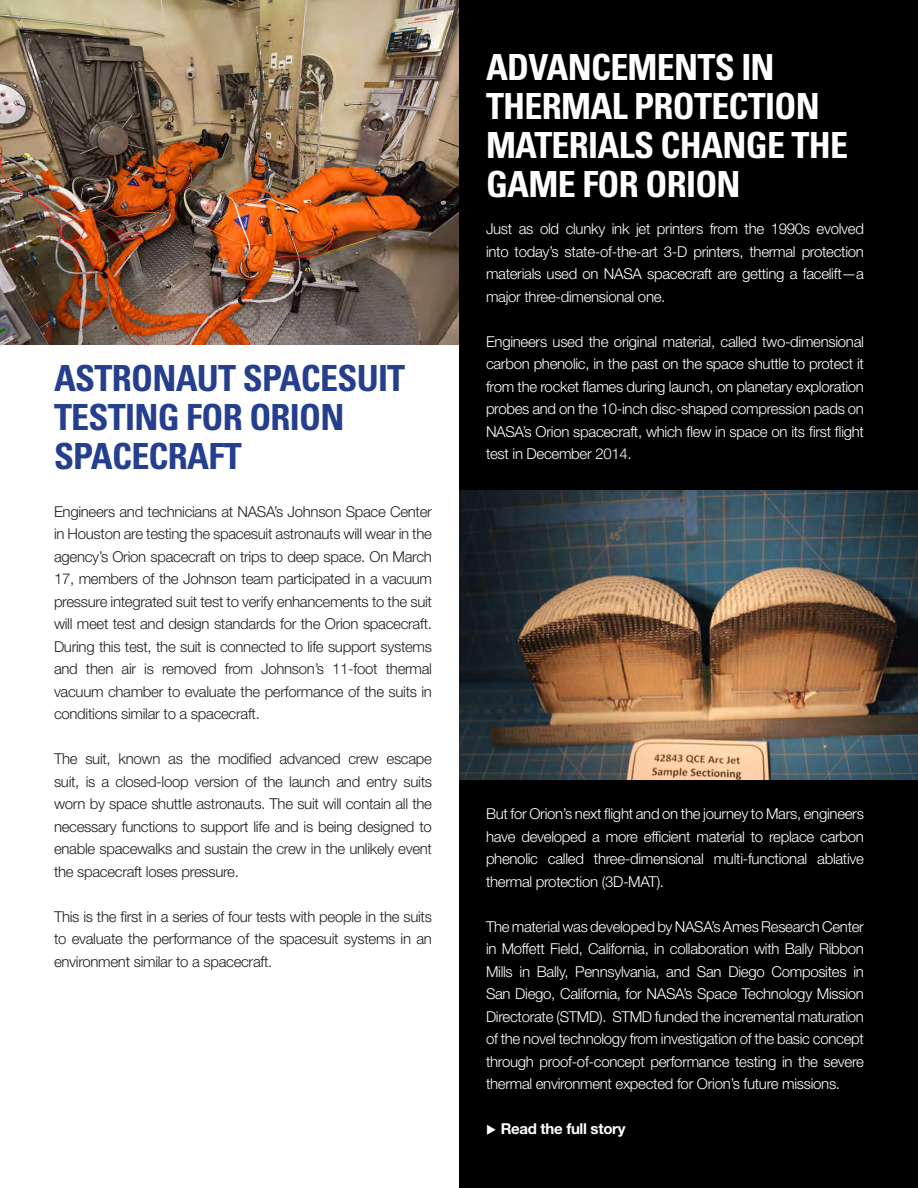
<style>
.page{position:relative;width:918px;height:1188px;background:#fff}
.page>*{position:absolute;margin:0;border:0;box-sizing:border-box;transform-origin:0 0}
.t1{font:700 condensed 36px/39px "Univers LT Std";letter-spacing:-.02em;color:#fff}
.t2{font:700 condensed 36px/39px "Univers LT Std";letter-spacing:-.02em;color:#253f8e}
.t3{font:300 15px/22.5px "Helvetica Neue LT Std";letter-spacing:-.02em;color:#fff;text-align:justify}
.t4{font:300 15px/22.5px "Helvetica Neue LT Std";letter-spacing:-.02em;color:#231f20;text-align:justify}
.t5{font:700 15px "Helvetica Neue LT Std";letter-spacing:-.02em;color:#fff}
</style>
<div class="page">
<div style="left:459px;top:0;width:459px;height:1188px;background:#000"></div>
<img style="left:0;top:0;width:459px;height:344px">
<img style="left:459px;top:490px;width:459px;height:290px">
<p class="t2" style="left:54px;top:359px;width:353px">ASTRONAUT SPACESUIT<br>TESTING FOR ORION<br>SPACECRAFT</p>
<p class="t4" style="left:54px;top:500px;width:380px">Engineers and technicians at NASA’s Johnson Space Center in Houston are testing the spacesuit astronauts will wear in the agency’s Orion spacecraft on trips to deep space. On March 17, members of the Johnson team participated in a vacuum pressure integrated suit test to verify enhancements to the suit will meet test and design standards for the Orion spacecraft.<br>During this test, the suit is connected to life support systems and then air is removed from Johnson’s 11-foot thermal vacuum chamber to evaluate the performance of the suits in conditions similar to a spacecraft.</p>
<p class="t4" style="left:54px;top:747px;width:380px">The suit, known as the modified advanced crew escape suit, is a closed-loop version of the launch and entry suits worn by space shuttle astronauts. The suit will contain all the necessary functions to support life and is being designed to enable spacewalks and sustain the crew in the unlikely event the spacecraft loses pressure.</p>
<p class="t4" style="left:54px;top:905px;width:380px">This is the first in a series of four tests with people in the suits to evaluate the performance of the spacesuit systems in an environment similar to a spacecraft.</p>
<p class="t1" style="left:486px;top:48px;width:364px">ADVANCEMENTS IN<br>THERMAL PROTECTION<br>MATERIALS CHANGE THE<br>GAME FOR ORION</p>
<p class="t3" style="left:486px;top:217px;width:380px">Just as old clunky ink jet printers from the 1990s evolved into today’s state-of-the-art 3-D printers, thermal protection materials used on NASA spacecraft are getting a facelift—a major three-dimensional one.</p>
<p class="t3" style="left:486px;top:330px;width:380px">Engineers used the original material, called two-dimensional carbon phenolic, in the past on the space shuttle to protect it from the rocket flames during launch, on planetary exploration probes and on the 10-inch disc-shaped compression pads on NASA’s Orion spacecraft, which flew in space on its first flight test in December 2014.</p>
<p class="t3" style="left:486px;top:802px;width:380px">But for Orion’s next flight and on the journey to Mars, engineers have developed a more efficient material to replace carbon phenolic called three-dimensional multi-functional ablative thermal protection (3D-MAT).</p>
<p class="t3" style="left:486px;top:915px;width:380px">The material was developed by NASA’s Ames Research Center in Moffett Field, California, in collaboration with Bally Ribbon Mills in Bally, Pennsylvania, and San Diego Composites in San Diego, California, for NASA’s Space Technology Mission Directorate (STMD). STMD funded the incremental maturation of the novel technology from investigation of the basic concept through proof-of-concept performance testing in the severe thermal environment expected for Orion’s future missions.</p>
<p class="t5" style="left:486px;top:1120px;width:141px">◆ Read the full story</p>
</div>
